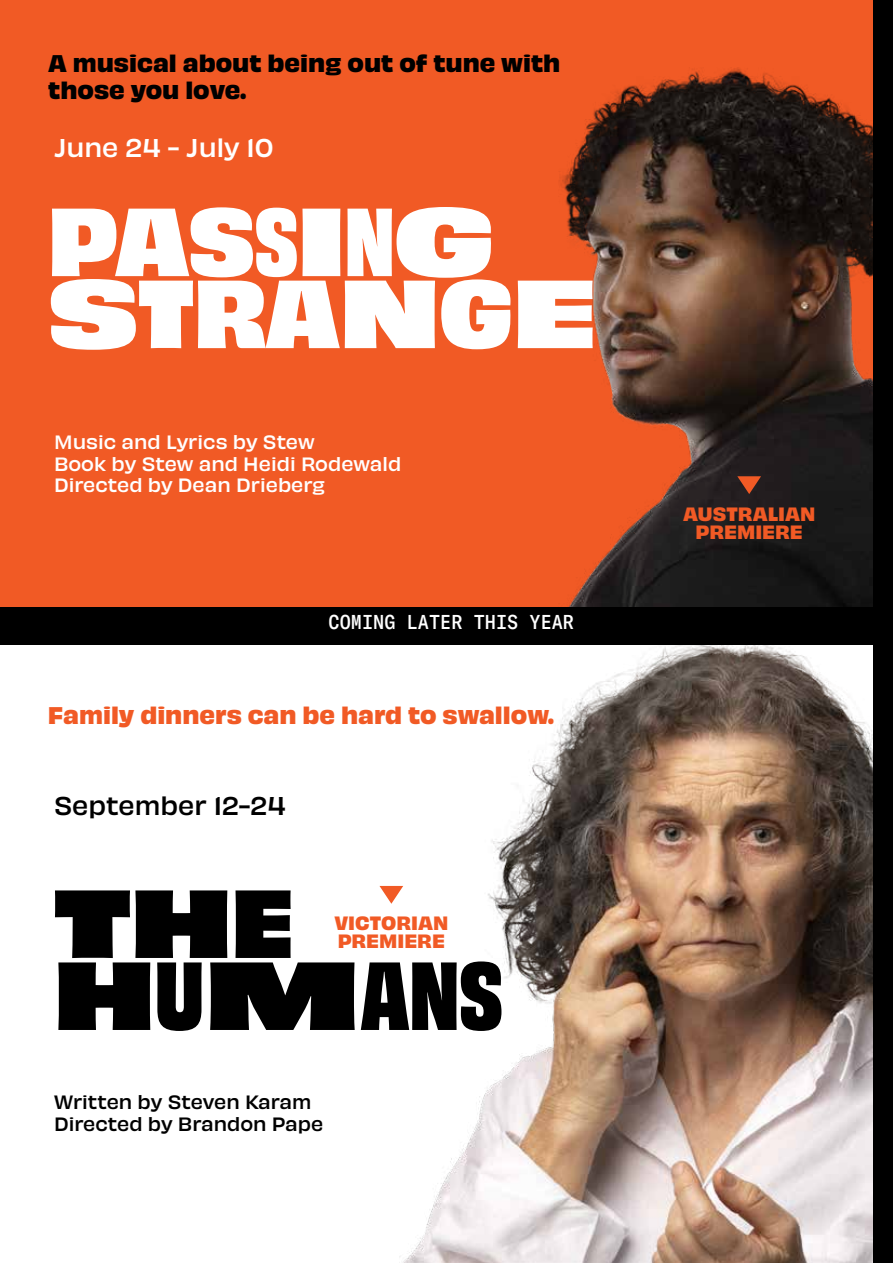
<style>
.page{position:relative;width:893px;height:1263px;background:#fff}
.page>*{position:absolute;margin:0;border:0;box-sizing:border-box;transform-origin:0 0}
.t1{font:90px/72px "Obviously Blck";letter-spacing:-.015em;color:#fff}
.t2{font:90px "Obviously Narw Blck";color:#000}
.t3{font:90px "Obviously Wide Blck";color:#000}
.t4{font:500 24px "Obviously";color:#000}
.t5{font:500 24px "Obviously";color:#fff}
.t6{font:700 22.5px/27px "Obviously";color:#000}
.t7{font:700 22.5px "Obviously";color:#f15a25}
.t8{font:500 19.8px "GT America Mono Trial";color:#fff;scale:.91 1}
.t9{font:500 18px/21.6px "Obviously";color:#fff}
.t10{font:500 18px/21.6px "Obviously";color:#000}
.t11{font:700 18px/18px "Obviously";color:#f15a25;text-align:center}
.s1{font-family:"Obviously Narw Blck"}
.s2{font-family:"Obviously Wide Blck"}
.s3{font-family:"Obviously Blck"}
.s4{font-family:"Obviously Extd Blck"}
</style>
<div class="page">
<div style="left:0;top:0;width:893px;height:626px;background:#f15a25"></div>
<img style="left:451px;top:52px;width:423px;height:556px">
<img style="left:400px;top:645px;width:474px;height:618px">
<svg style="left:737px;top:476px;width:24px;height:18px"></svg>
<svg style="left:379px;top:886px;width:24px;height:18px"></svg>
<div style="left:0;top:608px;width:893px;height:37px;background:#000"></div>
<div style="left:874px;top:0;width:19px;height:1263px;background:#000"></div>
<p class="t6" style="left:48px;top:48px;width:514px">A musical about being out of tune with those you love.</p>
<h2 class="t5" style="left:54px;top:129px;width:221px">June 24 - July 10</h2>
<h1 class="t1" style="left:48px;top:197px;width:550px">PAS<span class="s1">S</span><span class="s2">I</span><span class="s1">N</span><span class="s2">G<br>S</span>TRA<span class="s2">N</span>G<span class="s2">E</span></h1>
<p class="t9" style="left:54px;top:430px;width:349px">Music and Lyrics by Stew<br>Book by Stew and Heidi Rodewald<br>Directed by Dean Drieberg</p>
<p class="t8" style="left:329px;top:614px;width:271px">COMING LATER THIS YEAR</p>
<p class="t7" style="left:48px;top:697px;width:507px">Family dinners can be hard to swallow.</p>
<h2 class="t4" style="left:54px;top:787px;width:233px">September 12-24</h2>
<h1 class="t3" style="left:54px;top:848px;width:241px">TH<span class="s3">E</span></h1>
<h1 class="t2" style="left:54px;top:928px;width:450px"><span class="s2">H</span>U<span class="s4">M</span>ANS</h1>
<p class="t11" style="left:334px;top:913px;width:115px;text-align:left">VICTORIAN<br>PREMIERE</p>
<p class="t10" style="left:54px;top:1090px;width:271px">Written by Steven Karam<br>Directed by Brandon Pape</p>
<p class="t11" style="left:683px;top:503px;width:134px">AUSTRALIAN<br>PREMIERE</p>
</div>
